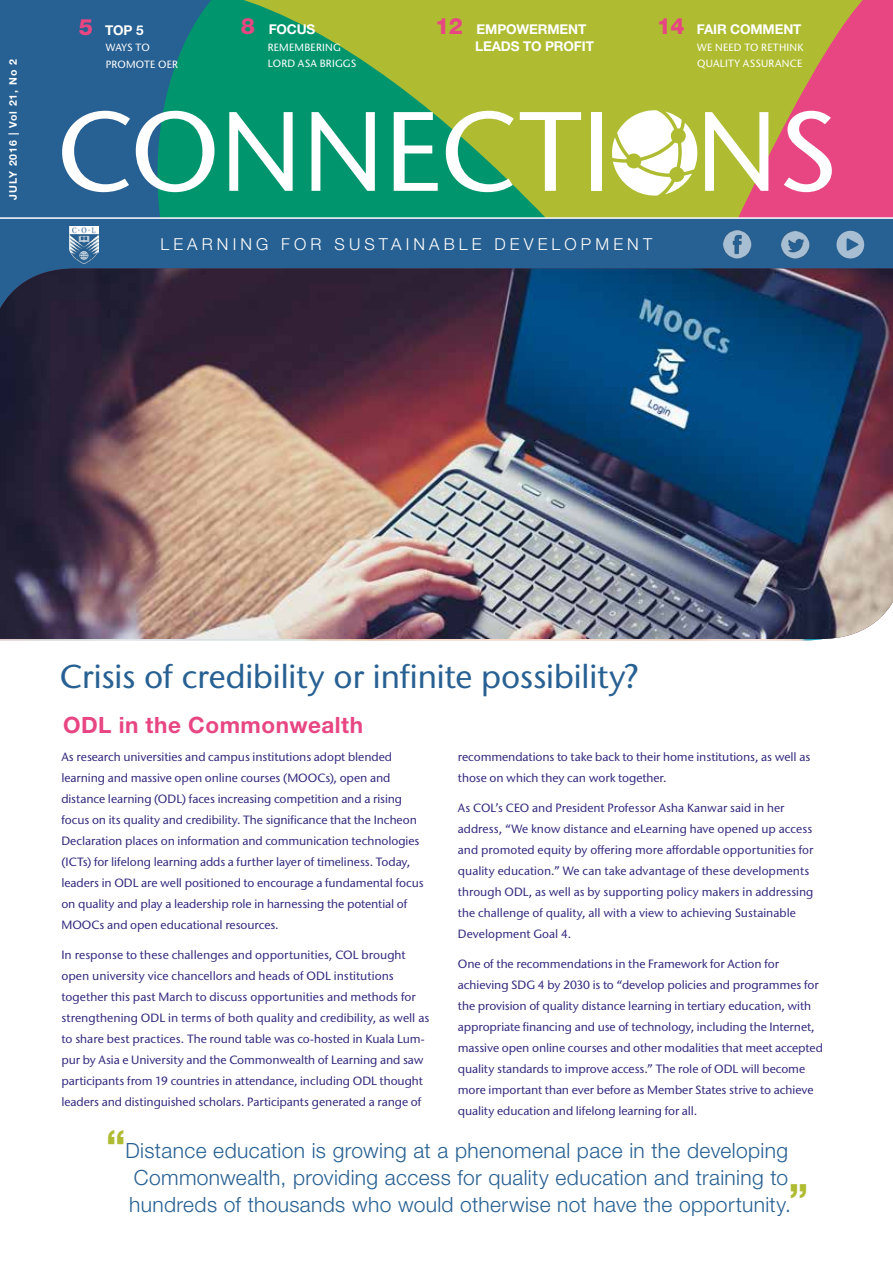
<style>
.page{position:relative;width:893px;height:1263px;background:#fff}
.page>*{position:absolute;margin:0;border:0;box-sizing:border-box;transform-origin:0 0}
.t1{font:500 112.5px "Stone Sans ITC Std";color:#fff}
.t2{font:500 33px "Stone Sans ITC Std";letter-spacing:-.01em;color:#276092}
.t3{font:700 22.5px "Helvetica Neue LT Std";letter-spacing:.025em;color:#e84683}
.t4{font:300 21px/27px "Helvetica Neue LT Std";letter-spacing:.015em;color:#276092}
.t5{font:300 16.5px "Helvetica Neue LT Std";letter-spacing:.25em;color:#fff}
.t6{font:700 13.5px/16.5px "Helvetica Neue LT Std";letter-spacing:-.01em;color:#fff}
.t7{font:500 12px/21px "Stone Sans ITC Std";letter-spacing:-.005em;color:#322a7e}
.t8{font:500 10.5px/16.5px "Stone Sans ITC Std";letter-spacing:.025em;color:#fff}
.t9{font:700 10.5px "Helvetica Neue LT Std";letter-spacing:.09em;color:#fff}
.s1{font-weight:800;font-size:22.5px;color:#e84683}
.s2{font-weight:800;font-size:39px;color:#afbc32}
</style>
<div class="page">
<div style="left:0;top:0;width:232px;height:428px;background:#276092"></div>
<svg style="left:157px;top:80px;width:14px;height:137px;fill:#00956d"></svg>
<svg style="left:171px;top:0;width:722px;height:217px;background:#789c53"></svg>
<div style="left:0;top:219px;width:893px;height:137px;background:#276092"></div>
<img style="left:0;top:268px;width:893px;height:371px">
<hr style="left:0;top:217px;width:893px;height:2px;background:#fff">
<svg style="left:612px;top:110px;width:86px;height:86px"></svg>
<img style="left:723px;top:230px;width:29px;height:29px">
<img style="left:781px;top:230px;width:29px;height:29px">
<img style="left:70px;top:227px;width:28px;height:36px">
<svg style="left:836px;top:231px;width:28px;height:27px"></svg>
<svg style="left:892px;top:490px;width:1px;height:110px"></svg>
<p class="t9" style="left:7px;top:200px;width:142px;rotate:-90deg">JULY 2016 | Vol 21, No 2</p>
<p class="t6" style="left:79px;top:21px;width:66px"><span class="s1">5</span> TOP 5</p>
<p class="t8" style="left:106px;top:39px;width:74px">WAYS TO<br>PROMOTE OER</p>
<p class="t6" style="left:241px;top:21px;width:76px"><span class="s1">8</span> FOCUS</p>
<p class="t8" style="left:268px;top:39px;width:90px">REMEMBERING<br>LORD ASA BRIGGS</p>
<p class="t6" style="left:475px;top:21px;width:120px;text-indent:-40px"><span class="s1">12</span> EMPOWERMENT<br>LEADS TO PROFIT</p>
<p class="t6" style="left:657px;top:21px;width:146px"><span class="s1">14</span> FAIR COMMENT</p>
<p class="t8" style="left:697px;top:39px;width:108px">WE NEED TO RETHINK<br>QUALITY ASSURANCE</p>
<h1 class="t1" style="left:57px;top:83px;width:782px">CONNECTI NS</h1>
<h3 class="t5" style="left:160px;top:234px;width:493px">LEARNING FOR SUSTAINABLE DEVELOPMENT</h3>
<h2 class="t2" style="left:60px;top:656px;width:580px">Crisis of credibility or infinite possibility?</h2>
<h3 class="t3" style="left:63px;top:711px;width:302px">ODL in the Commonwealth</h3>
<p class="t7" style="left:61px;top:746px;width:364px">As research universities and campus institutions adopt blended learning and massive open online courses (MOOCs), open and distance learning (ODL) faces increasing competition and a rising focus on its quality and credibility. The significance that the Incheon Declaration places on information and communication technologies (ICTs) for lifelong learning adds a further layer of timeliness. Today, leaders in ODL are well positioned to encourage a fundamental focus on quality and play a leadership role in harnessing the potential of MOOCs and open educational resources.</p>
<p class="t7" style="left:61px;top:944px;width:369px">In response to these challenges and opportunities, COL brought open university vice chancellors and heads of ODL institutions together this past March to discuss opportunities and methods for strengthening ODL in terms of both quality and credibility, as well as to share best practices. The round table was co-hosted in Kuala Lum&shy;pur by Asia e University and the Commonwealth of Learning and saw participants from 19 countries in attendance, including ODL thought leaders and distinguished scholars. Participants generated a range of</p>
<p class="t7" style="left:458px;top:746px;width:354px">recommendations to take back to their home institutions, as well as those on which they can work together.</p>
<p class="t7" style="left:458px;top:797px;width:357px">As COL’s CEO and President Professor Asha Kanwar said in her address, “We know distance and eLearning have opened up access and promoted equity by offering more affordable opportunities for quality education.” We can take advantage of these developments through ODL, as well as by supporting policy makers in addressing the challenge of quality, all with a view to achieving Sustainable Development Goal 4.</p>
<p class="t7" style="left:458px;top:953px;width:367px">One of the recommendations in the Framework for Action for achieving SDG 4 by 2030 is to “develop policies and programmes for the provision of quality distance learning in tertiary education, with appropriate financing and use of technology, including the Internet, massive open online courses and other modalities that meet accepted quality standards to improve access.” The role of ODL will become more important than ever before as Member States strive to achieve quality education and lifelong learning for all.</p>
<h3 class="t4" style="left:129px;top:1137px;width:681px;text-indent:-23px"><span class="s2">“</span>Distance education is growing at a phenomenal pace in the developing<br>Commonwealth, providing access for quality education and training to hundreds of thousands who would otherwise not have the opportunity.<span class="s2">”</span></h3>
</div>
